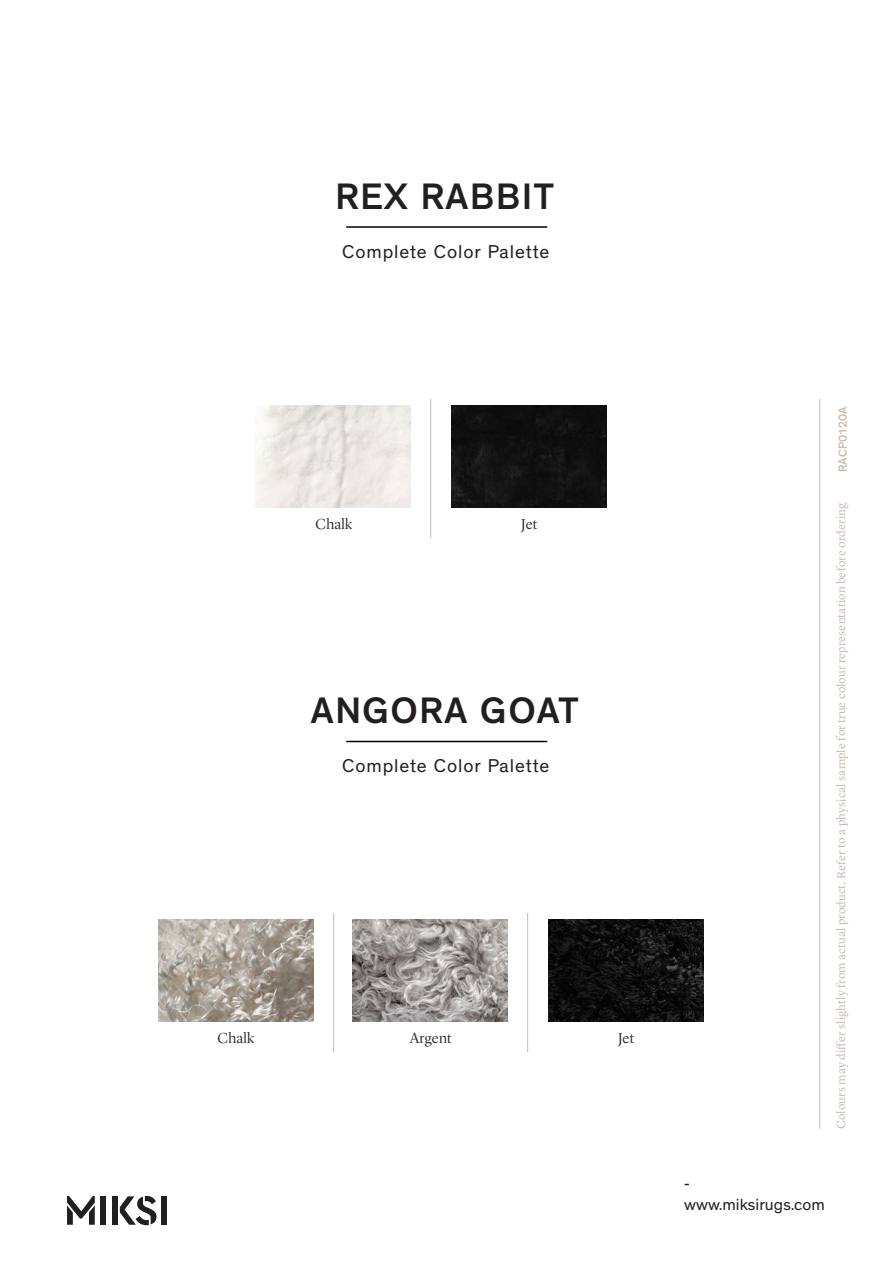
<style>
.page{position:relative;width:893px;height:1263px;background:#fff}
.page>*{position:absolute;margin:0;border:0;box-sizing:border-box;transform-origin:0 0}
.t1{font:500 37.5px "Theinhardt";letter-spacing:.05em;color:#231f20}
.t2{font:18.9px "Theinhardt";letter-spacing:.05em;color:#231f20}
.t3{font:16.5px/21px "Theinhardt";letter-spacing:.01em;color:#231f20}
.t4{font:300 15px "Lyon Display";letter-spacing:.02em;color:#231f20}
.t5{font:12px "Lyon Text";letter-spacing:.005em;color:#cbbcb5}
.t6{font:500 12px "Theinhardt";letter-spacing:.005em;color:#cbbcb5}
</style>
<div class="page">
<hr style="left:346px;top:226px;width:201px;height:2px;background:#000">
<hr style="left:430px;top:399px;width:1px;height:139px;background:#cabbb4">
<hr style="left:819px;top:399px;width:1px;height:730px;background:#cabbb4">
<img style="left:256px;top:405px;width:154px;height:102px">
<img style="left:452px;top:405px;width:155px;height:102px">
<hr style="left:346px;top:741px;width:201px;height:1px;background:#000">
<hr style="left:333px;top:913px;width:1px;height:139px;background:#cabbb4">
<hr style="left:527px;top:913px;width:1px;height:139px;background:#cabbb4">
<img style="left:159px;top:920px;width:154px;height:102px">
<img style="left:353px;top:920px;width:154px;height:102px">
<img style="left:549px;top:920px;width:155px;height:102px">
<svg style="left:67px;top:1196px;width:28px;height:29px"></svg>
<div style="left:101px;top:1196px;width:5px;height:29px;background:#231f20"></div>
<div style="left:112px;top:1196px;width:6px;height:29px;background:#231f20"></div>
<div style="left:161px;top:1196px;width:6px;height:29px;background:#231f20"></div>
<svg style="left:120px;top:1196px;width:37px;height:29px"></svg>
<h1 class="t1" style="left:335px;top:174px;width:220px">REX RABBIT</h1>
<h2 class="t2" style="left:342px;top:241px;width:209px">Complete Color Palette</h2>
<p class="t4" style="left:217px;top:1027px;width:38px">Chalk</p>
<p class="t4" style="left:316px;top:513px;width:38px">Chalk</p>
<p class="t4" style="left:521px;top:513px;width:18px">Jet</p>
<h1 class="t1" style="left:311px;top:688px;width:269px">ANGORA GOAT</h1>
<h2 class="t2" style="left:342px;top:755px;width:209px">Complete Color Palette</h2>
<p class="t4" style="left:410px;top:1027px;width:44px">Argent</p>
<p class="t4" style="left:618px;top:1027px;width:18px">Jet</p>
<p class="t6" style="left:836px;top:472px;width:67px;rotate:-90deg">RACP0120A</p>
<p class="t5" style="left:832px;top:1129px;width:628px;rotate:-90deg">Colours may di er slightly from actual product. Refer to a physical sample for true colour representation before ordering</p>
<h3 class="t3" style="left:684px;top:1173px;width:142px">- www.miksirugs.com</h3>
</div>
